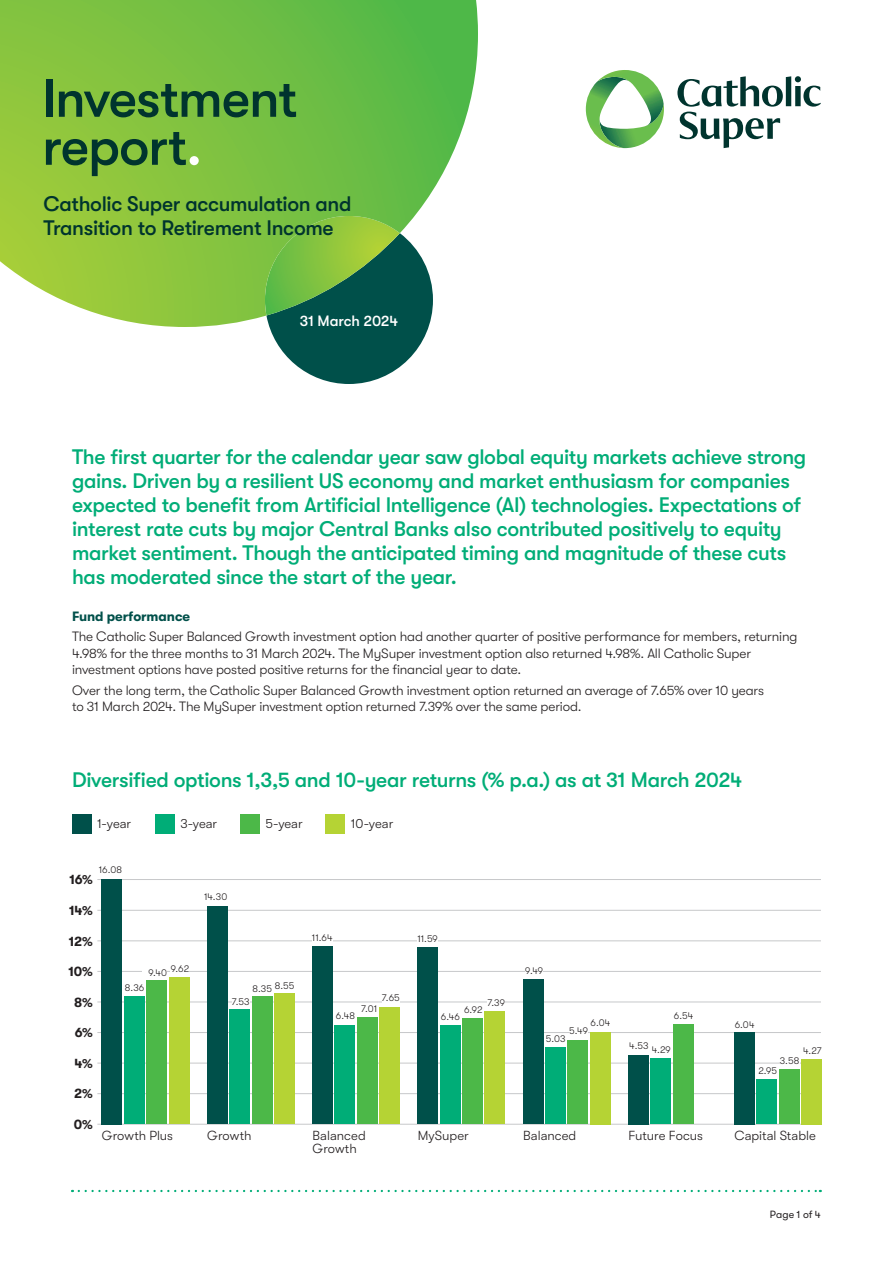
<style>
.page{position:relative;width:893px;height:1263px;background:#fff}
.page>*{position:absolute;margin:0;border:0;box-sizing:border-box;transform-origin:0 0}
.t1{font:500 54px "GT Walsheim";letter-spacing:-.02em;color:#00342e}
.Sub_2_Med_14_16{font:500 21px/24px "GT Walsheim";letter-spacing:-.02em;color:#00ad77}
.Sub_2_Med_14_16-2{font:500 21px/24px "GT Walsheim";letter-spacing:-.02em;color:#00342e}
.Sub_2_Med_14_16-3{font:500 15px "GT Walsheim";letter-spacing:-.015em;color:#fff}
.Body_Light_9_11{font:300 13.5px/16.5px "GT Walsheim";letter-spacing:-.01em;color:#231f20}
.Sub_3_Bold_9_11{font:700 13.5px "GT Walsheim";letter-spacing:-.005em;color:#00504a}
.Bodycopy_Reg_8_75_11{font:300 13.2px/13px "GT Walsheim";color:#231f20}
.Bodycopy_Reg_8_75_11-2{font:700 13.2px "GT Walsheim";letter-spacing:-.02em;color:#231f20}
.t2{font:10.5px "GT Walsheim";color:#231f20}
.Bodycopy_Reg_8_75_11-3{font:300 9.75px "GT Walsheim";letter-spacing:.01em;color:#231f20}
.s1{color:#fff}
</style>
<div class="page">
<svg style="left:269px;top:327px;width:160px;height:57px"></svg>
<svg style="left:586px;top:70px;width:78px;height:78px"></svg>
<svg style="left:677px;top:76px;width:144px;height:72px"></svg>
<svg style="left:0;top:0;width:478px;height:327px;background:#81c152"></svg>
<svg style="left:79px;top:1190px;width:742px;height:2px"></svg>
<hr style="left:97px;top:1093px;width:724px;height:1px;background:#c7c8ca">
<hr style="left:97px;top:1063px;width:724px;height:1px;background:#c7c8ca">
<hr style="left:97px;top:1032px;width:724px;height:1px;background:#c7c8ca">
<hr style="left:97px;top:1002px;width:724px;height:1px;background:#c7c8ca">
<hr style="left:97px;top:971px;width:724px;height:1px;background:#c7c8ca">
<hr style="left:97px;top:940px;width:724px;height:1px;background:#c7c8ca">
<hr style="left:97px;top:910px;width:724px;height:1px;background:#c7c8ca">
<hr style="left:97px;top:879px;width:724px;height:1px;background:#c7c8ca">
<hr style="left:97px;top:1124px;width:724px;height:1px;background:#c7c8ca">
<div style="left:72px;top:814px;width:19px;height:20px;background:#00504a"></div>
<div style="left:155px;top:814px;width:19px;height:20px;background:#00ad77"></div>
<div style="left:240px;top:814px;width:19px;height:20px;background:#4cb848"></div>
<div style="left:326px;top:814px;width:19px;height:20px;background:#b5d334"></div>
<div style="left:142px;top:964px;width:25px;height:17px;background:#fff"></div>
<div style="left:171px;top:964px;width:18px;height:13px;background:#fff"></div>
<div style="left:232px;top:997px;width:18px;height:13px;background:#fff"></div>
<div style="left:312px;top:933px;width:21px;height:13px;background:#fff"></div>
<div style="left:382px;top:994px;width:18px;height:13px;background:#fff"></div>
<div style="left:417px;top:932px;width:21px;height:15px;background:#fff"></div>
<div style="left:487px;top:999px;width:18px;height:13px;background:#fff"></div>
<div style="left:525px;top:966px;width:18px;height:13px;background:#fff"></div>
<div style="left:780px;top:1057px;width:19px;height:12px;background:#fff"></div>
<div style="left:102px;top:879px;width:20px;height:245px;background:#00504a"></div>
<div style="left:169px;top:977px;width:20px;height:147px;background:#b5d334"></div>
<div style="left:147px;top:981px;width:20px;height:143px;background:#4cb848"></div>
<div style="left:124px;top:997px;width:20px;height:127px;background:#00ad77"></div>
<div style="left:569px;top:1027px;width:19px;height:13px;background:#fff"></div>
<div style="left:207px;top:906px;width:20px;height:218px;background:#00504a"></div>
<div style="left:274px;top:994px;width:20px;height:130px;background:#b5d334"></div>
<div style="left:252px;top:997px;width:20px;height:127px;background:#4cb848"></div>
<div style="left:230px;top:1009px;width:20px;height:115px;background:#00ad77"></div>
<div style="left:312px;top:947px;width:21px;height:177px;background:#00504a"></div>
<div style="left:380px;top:1007px;width:20px;height:117px;background:#b5d334"></div>
<div style="left:357px;top:1017px;width:20px;height:107px;background:#4cb848"></div>
<div style="left:335px;top:1025px;width:20px;height:99px;background:#00ad77"></div>
<div style="left:734px;top:1032px;width:21px;height:92px;background:#00504a"></div>
<div style="left:801px;top:1059px;width:21px;height:65px;background:#b5d334"></div>
<div style="left:779px;top:1069px;width:20px;height:55px;background:#4cb848"></div>
<div style="left:757px;top:1079px;width:20px;height:45px;background:#00ad77"></div>
<div style="left:628px;top:1055px;width:20px;height:69px;background:#00504a"></div>
<div style="left:673px;top:1024px;width:20px;height:100px;background:#4cb848"></div>
<div style="left:651px;top:1059px;width:20px;height:65px;background:#00ad77"></div>
<div style="left:523px;top:979px;width:20px;height:145px;background:#00504a"></div>
<div style="left:590px;top:1032px;width:20px;height:92px;background:#b5d334"></div>
<div style="left:568px;top:1040px;width:20px;height:84px;background:#4cb848"></div>
<div style="left:545px;top:1047px;width:21px;height:77px;background:#00ad77"></div>
<div style="left:418px;top:947px;width:20px;height:177px;background:#00504a"></div>
<div style="left:485px;top:1011px;width:20px;height:113px;background:#b5d334"></div>
<div style="left:463px;top:1018px;width:20px;height:106px;background:#4cb848"></div>
<div style="left:440px;top:1025px;width:20px;height:99px;background:#00ad77"></div>
<p class="t1" style="left:42px;top:68px;width:257px">Investment</p>
<p class="t1" style="left:42px;top:116px;width:161px">report<span class="s1">.</span></p>
<p class="Sub_2_Med_14_16-2" style="left:44px;top:191px;width:309px">Catholic Super accumulation and<br>Transition to Retirement Income</p>
<p class="Sub_2_Med_14_16-3" style="left:300px;top:312px;width:100px">31 March 2024</p>
<p class="Sub_2_Med_14_16" style="left:72px;top:445px;width:736px">The first quarter for the calendar year saw global equity markets achieve strong gains. Driven by a resilient US economy and market enthusiasm for companies expected to benefit from Artificial Intelligence (AI) technologies. Expectations of interest rate cuts by major Central Banks also contributed positively to equity market sentiment. Though the anticipated timing and magnitude of these cuts has moderated since the start of the year.</p>
<p class="Sub_3_Bold_9_11" style="left:72px;top:609px;width:120px">Fund performance</p>
<p class="Body_Light_9_11" style="left:72px;top:628px;width:727px">The Catholic Super Balanced Growth investment option had another quarter of positive performance for members, returning<br>4.98% for the three months to 31 March 2024. The MySuper investment option also returned 4.98%. All Catholic Super investment options have posted positive returns for the financial year to date.</p>
<p class="Body_Light_9_11" style="left:72px;top:682px;width:694px">Over the long term, the Catholic Super Balanced Growth investment option returned an average of 7.65% over 10 years to 31 March 2024. The MySuper investment option returned 7.39% over the same period.</p>
<p class="Sub_2_Med_14_16" style="left:72px;top:767px;width:672px">Diversified options 1,3,5 and 10-year returns (% p.a.) as at 31 March 2024</p>
<p class="Bodycopy_Reg_8_75_11" style="left:97px;top:817px;width:36px">1-year</p>
<p class="Bodycopy_Reg_8_75_11" style="left:180px;top:817px;width:38px">3-year</p>
<p class="Bodycopy_Reg_8_75_11" style="left:265px;top:817px;width:39px">5-year</p>
<p class="Bodycopy_Reg_8_75_11" style="left:351px;top:817px;width:44px">10-year</p>
<p class="Bodycopy_Reg_8_75_11-3" style="left:99px;top:864px;width:25px">16.08</p>
<p class="Bodycopy_Reg_8_75_11-2" style="left:70px;top:872px;width:25px">16%</p>
<p class="Bodycopy_Reg_8_75_11-2" style="left:69px;top:903px;width:25px">14%</p>
<p class="Bodycopy_Reg_8_75_11-2" style="left:69px;top:934px;width:25px">12%</p>
<p class="Bodycopy_Reg_8_75_11-2" style="left:69px;top:964px;width:26px">10%</p>
<p class="Bodycopy_Reg_8_75_11-2" style="left:74px;top:995px;width:20px">8%</p>
<p class="Bodycopy_Reg_8_75_11-2" style="left:75px;top:1025px;width:20px">6%</p>
<p class="Bodycopy_Reg_8_75_11-2" style="left:75px;top:1056px;width:20px">4%</p>
<p class="Bodycopy_Reg_8_75_11-2" style="left:74px;top:1086px;width:20px">2%</p>
<p class="Bodycopy_Reg_8_75_11-2" style="left:74px;top:1117px;width:21px">0%</p>
<p class="Bodycopy_Reg_8_75_11-3" style="left:204px;top:892px;width:25px">14.30</p>
<p class="Bodycopy_Reg_8_75_11-3" style="left:312px;top:932px;width:22px">11.64</p>
<p class="Bodycopy_Reg_8_75_11-3" style="left:417px;top:933px;width:22px">11.59</p>
<p class="Bodycopy_Reg_8_75_11-3" style="left:171px;top:963px;width:20px">9.62</p>
<p class="Bodycopy_Reg_8_75_11-3" style="left:148px;top:967px;width:20px">9.40</p>
<p class="Bodycopy_Reg_8_75_11-3" style="left:525px;top:965px;width:19px">9.49</p>
<p class="Bodycopy_Reg_8_75_11-3" style="left:125px;top:982px;width:21px">8.36</p>
<p class="Bodycopy_Reg_8_75_11-3" style="left:252px;top:983px;width:21px">8.35</p>
<p class="Bodycopy_Reg_8_75_11-3" style="left:275px;top:980px;width:21px">8.55</p>
<p class="Bodycopy_Reg_8_75_11-3" style="left:232px;top:996px;width:19px">7.53</p>
<p class="Bodycopy_Reg_8_75_11-3" style="left:382px;top:993px;width:19px">7.65</p>
<p class="Bodycopy_Reg_8_75_11-3" style="left:487px;top:997px;width:19px">7.39</p>
<p class="Bodycopy_Reg_8_75_11-3" style="left:361px;top:1003px;width:18px">7.01</p>
<p class="Bodycopy_Reg_8_75_11-3" style="left:464px;top:1004px;width:20px">6.92</p>
<p class="Bodycopy_Reg_8_75_11-3" style="left:336px;top:1010px;width:21px">6.48</p>
<p class="Bodycopy_Reg_8_75_11-3" style="left:441px;top:1011px;width:21px">6.46</p>
<p class="Bodycopy_Reg_8_75_11-3" style="left:590px;top:1017px;width:21px">6.04</p>
<p class="Bodycopy_Reg_8_75_11-3" style="left:569px;top:1026px;width:20px">5.49</p>
<p class="Bodycopy_Reg_8_75_11-3" style="left:546px;top:1033px;width:21px">5.03</p>
<p class="Bodycopy_Reg_8_75_11-3" style="left:674px;top:1010px;width:21px">6.54</p>
<p class="Bodycopy_Reg_8_75_11-3" style="left:629px;top:1041px;width:21px">4.53</p>
<p class="Bodycopy_Reg_8_75_11-3" style="left:652px;top:1045px;width:21px">4.29</p>
<p class="Bodycopy_Reg_8_75_11-3" style="left:735px;top:1019px;width:21px">6.04</p>
<p class="Bodycopy_Reg_8_75_11-3" style="left:803px;top:1045px;width:20px">4.27</p>
<p class="Bodycopy_Reg_8_75_11-3" style="left:780px;top:1055px;width:21px">3.58</p>
<p class="Bodycopy_Reg_8_75_11-3" style="left:758px;top:1065px;width:20px">2.95</p>
<p class="Bodycopy_Reg_8_75_11" style="left:102px;top:1129px;width:73px">Growth Plus</p>
<p class="Bodycopy_Reg_8_75_11" style="left:207px;top:1129px;width:46px">Growth</p>
<p class="Bodycopy_Reg_8_75_11" style="left:312px;top:1129px;width:55px">Balanced<br>Growth</p>
<p class="Bodycopy_Reg_8_75_11" style="left:418px;top:1129px;width:53px">MySuper</p>
<p class="Bodycopy_Reg_8_75_11" style="left:523px;top:1129px;width:55px">Balanced</p>
<p class="Bodycopy_Reg_8_75_11" style="left:628px;top:1129px;width:76px">Future Focus</p>
<p class="Bodycopy_Reg_8_75_11" style="left:734px;top:1129px;width:83px">Capital Stable</p>
<p class="t2" style="left:770px;top:1208px;width:52px">Page 1 of 4</p>
</div>
